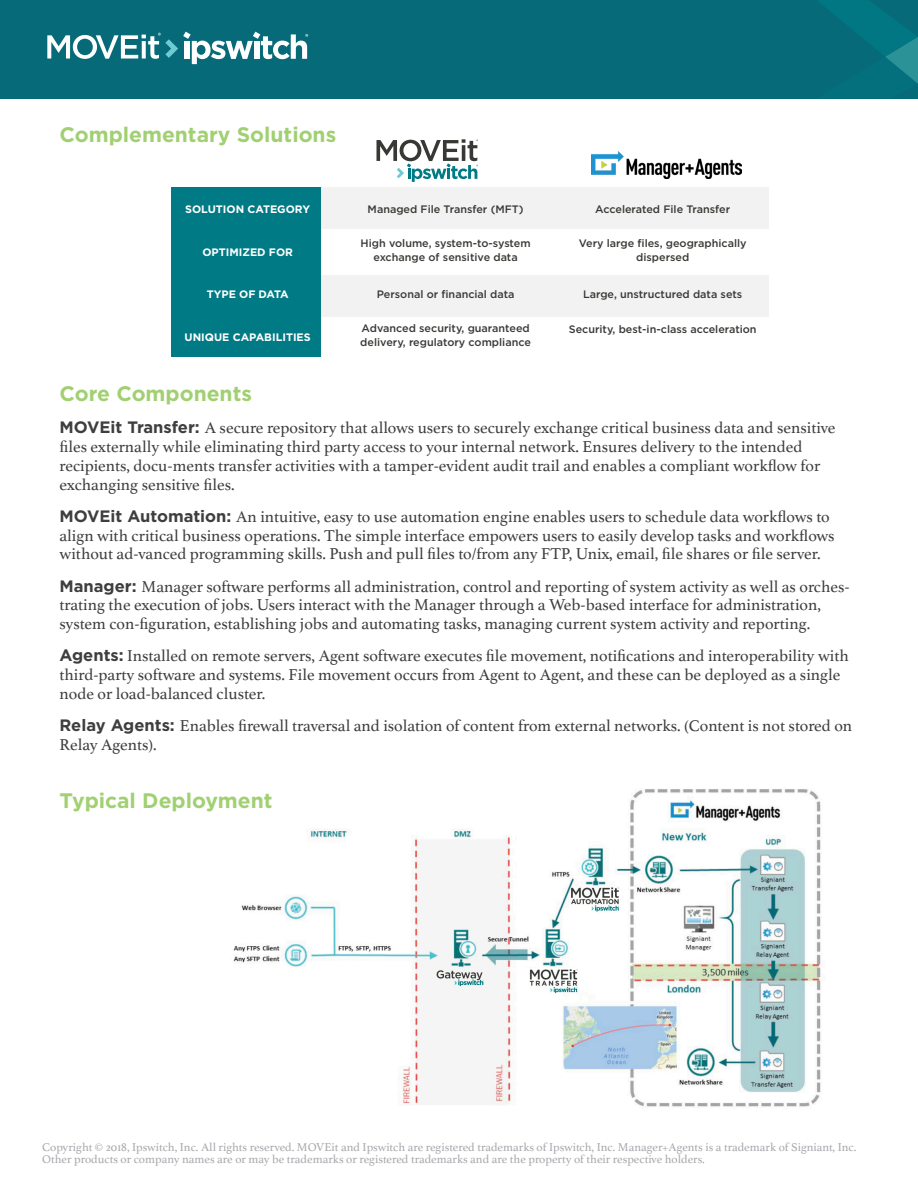
<style>
.page{position:relative;width:918px;height:1188px;background:#fff}
.page>*{position:absolute;margin:0;border:0;box-sizing:border-box;transform-origin:0 0}
.Body{font:700 21px "Gotham";color:#a1d072}
.Body-2{font:16.5px/18.8px "Athelas";color:#3e3e3f}
.t1{font:12px/12px "Athelas";color:#a8a9ad}
.t2{font:500 10.8px/14.2px "Gotham";color:#383935;text-align:center}
.t3{font:700 10.8px "Gotham";color:#fff}
.s1{font-family:"Gotham";font-weight:700}
</style>
<div class="page">
<div style="left:0;top:0;width:918px;height:98px;background:#076a78"></div>
<svg style="left:818px;top:0;width:100px;height:84px"></svg>
<svg style="left:47px;top:32px;width:261px;height:32px"></svg>
<img style="left:233px;top:789px;width:592px;height:318px">
<div style="left:106px;top:793px;width:234px;height:33px;background:#fff"></div>
<div style="left:232px;top:188px;width:537px;height:41px;background:#f2f2f2"></div>
<div style="left:232px;top:275px;width:537px;height:41px;background:#f2f2f2"></div>
<div style="left:172px;top:188px;width:149px;height:169px;background:#007b85"></div>
<svg style="left:376px;top:139px;width:102px;height:43px"></svg>
<img style="left:592px;top:152px;width:150px;height:27px">
<p class="Body" style="left:60px;top:121px;width:278px">Complementary Solutions</p>
<p class="t3" style="left:185px;top:202px;width:126px">SOLUTION CATEGORY</p>
<p class="t3" style="left:202px;top:245px;width:92px">OPTIMIZED FOR</p>
<p class="t3" style="left:207px;top:287px;width:83px">TYPE OF DATA</p>
<p class="t3" style="left:185px;top:330px;width:128px">UNIQUE CAPABILITIES</p>
<p class="t2" style="left:368px;top:202px;width:158px">Managed File Transfer (MFT)</p>
<p class="t2" style="left:361px;top:236px;width:172px">High volume, system-to-system exchange of sensitive data</p>
<p class="t2" style="left:377px;top:287px;width:139px">Personal or financial data</p>
<p class="t2" style="left:360px;top:321px;width:172px;text-align:left">Advanced security, guaranteed delivery, regulatory compliance</p>
<p class="t2" style="left:595px;top:202px;width:136px">Accelerated File Transfer</p>
<p class="t2" style="left:579px;top:236px;width:169px">Very large files, geographically dispersed</p>
<p class="t2" style="left:583px;top:287px;width:161px">Large, unstructured data sets</p>
<p class="t2" style="left:569px;top:322px;width:189px">Security, best-in-class acceleration</p>
<p class="Body" style="left:60px;top:380px;width:194px">Core Components</p>
<p class="Body-2" style="left:60px;top:418px;width:777px"><span class="s1">MOVEit Transfer:</span> A secure repository that allows users to securely exchange critical business data and sensitive files externally while eliminating third party access to your internal network. Ensures delivery to the intended recipients, docu-ments transfer activities with a tamper-evident audit trail and enables a compliant workflow for exchanging sensitive files.</p>
<p class="Body-2" style="left:60px;top:507px;width:777px"><span class="s1">MOVEit Automation:</span> An intuitive, easy to use automation engine enables users to schedule data workflows to align with critical business operations. The simple interface empowers users to easily develop tasks and workflows without ad-vanced programming skills. Push and pull files to/from any FTP, Unix, email, file shares or file server.</p>
<p class="Body-2" style="left:60px;top:576px;width:792px"><span class="s1">Manager:</span> Manager software performs all administration, control and reporting of system activity as well as orches&shy;trating the execution of jobs. Users interact with the Manager through a Web-based interface for administration, system con-figuration, establishing jobs and automating tasks, managing current system activity and reporting.</p>
<p class="Body-2" style="left:60px;top:646px;width:791px"><span class="s1">Agents:</span> Installed on remote servers, Agent software executes file movement, notifications and interoperability with third-party software and systems. File movement occurs from Agent to Agent, and these can be deployed as a single node or load-balanced cluster.</p>
<p class="Body-2" style="left:60px;top:716px;width:794px"><span class="s1">Relay Agents:</span> Enables firewall traversal and isolation of content from external networks. (Content is not stored on<br>Relay Agents).</p>
<p class="Body" style="left:60px;top:787px;width:215px">Typical Deployment</p>
<p class="t1" style="left:42px;top:1141px;width:816px">Copyright © 2018, Ipswitch, Inc. All rights reserved. MOVEit and Ipswitch are registered trademarks of Ipswitch, Inc. Manager+Agents is a trademark of Signiant, Inc.<br>Other products or company names are or may be trademarks or registered trademarks and are the property of their respective holders.</p>
</div>
